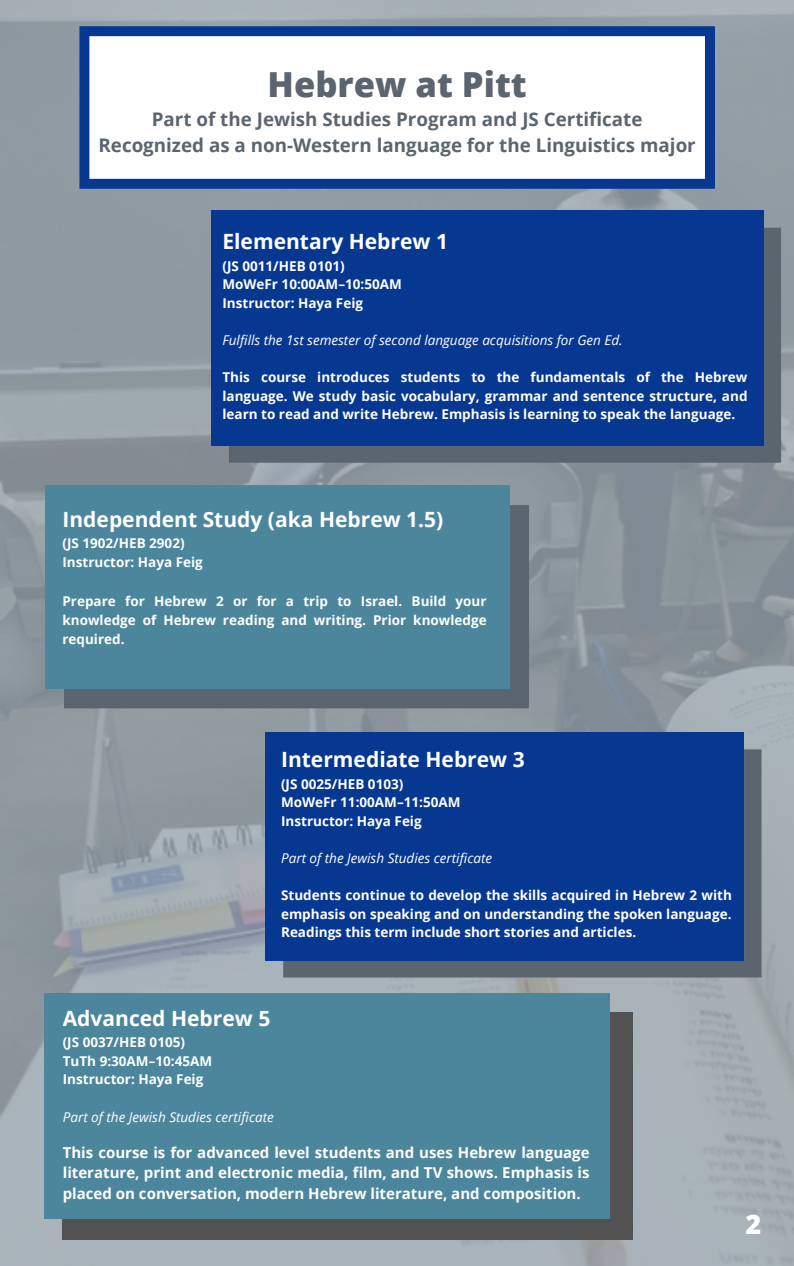
<style>
.page{position:relative;width:794px;height:1266px;background:#fff}
.page>*{position:absolute;margin:0;border:0;box-sizing:border-box;transform-origin:0 0}
.t1{font:800 34.5px "Open Sans";color:#5b656f}
.t2{font:800 27px "Open Sans";color:#fff}
.t3{font:700 21px "Open Sans";color:#fff}
.t4{font:700 18.75px "Open Sans";color:#5b656f}
.t5{font:700 15px/20.9px "Open Sans";color:#fff;text-align:justify}
.t6{font:700 13.5px/18.6px "Open Sans";color:#fff;text-align:justify}
.t7{font:italic 13.5px "Open Sans";color:#fff}
</style>
<div class="page">
<img style="left:0;top:0;width:793px;height:1266px">
<svg style="left:229px;top:228px;width:551px;height:235px;background:#566371"></svg>
<div style="left:211px;top:210px;width:552px;height:235px;background:#063892"></div>
<svg style="left:79px;top:26px;width:635px;height:163px"></svg>
<svg style="left:283px;top:749px;width:478px;height:228px;background:#546171"></svg>
<div style="left:265px;top:732px;width:478px;height:228px;background:#063892"></div>
<div style="left:64px;top:505px;width:464px;height:203px;background:#5b656f"></div>
<div style="left:45px;top:485px;width:464px;height:204px;background:#4c869d"></div>
<div style="left:63px;top:1013px;width:569px;height:227px;background:#525252"></div>
<div style="left:45px;top:993px;width:565px;height:226px;background:#4c869d"></div>
<p class="t1" style="left:267px;top:60px;width:260px">Hebrew at Pitt</p>
<p class="t4" style="left:152px;top:106px;width:492px">Part of the Jewish Studies Program and JS Certificate</p>
<p class="t4" style="left:98px;top:132px;width:598px">Recognized as a non-Western language for the Linguistics major</p>
<p class="t3" style="left:222px;top:227px;width:227px">Elementary Hebrew 1</p>
<p class="t6" style="left:222px;top:256px;width:124px">(JS 0011/HEB 0101)</p>
<p class="t6" style="left:222px;top:275px;width:181px">MoWeFr 10:00AM–10:50AM</p>
<p class="t6" style="left:222px;top:293px;width:142px">Instructor: Haya Feig</p>
<p class="t7" style="left:222px;top:331px;width:401px">Fulfills the 1st semester of second language acquisitions for Gen Ed.</p>
<p class="t6" style="left:222px;top:368px;width:526px">This course introduces students to the fundamentals of the Hebrew language. We study basic vocabulary, grammar and sentence structure, and learn to read and write Hebrew. Emphasis is learning to speak the language.</p>
<p class="t3" style="left:62px;top:504px;width:382px">Independent Study (aka Hebrew 1.5)</p>
<p class="t6" style="left:62px;top:534px;width:123px">(JS 1902/HEB 2902)</p>
<p class="t6" style="left:62px;top:552px;width:142px">Instructor: Haya Feig</p>
<p class="t6" style="left:62px;top:592px;width:425px">Prepare for Hebrew 2 or for a trip to Israel. Build your knowledge of Hebrew reading and writing. Prior knowledge required.</p>
<p class="t3" style="left:281px;top:745px;width:245px">Intermediate Hebrew 3</p>
<p class="t6" style="left:281px;top:774px;width:124px">(JS 0025/HEB 0103)</p>
<p class="t6" style="left:281px;top:792px;width:181px">MoWeFr 11:00AM–11:50AM</p>
<p class="t6" style="left:281px;top:811px;width:142px">Instructor: Haya Feig</p>
<p class="t7" style="left:281px;top:848px;width:212px">Part of the Jewish Studies certificate</p>
<p class="t6" style="left:281px;top:885px;width:452px">Students continue to develop the skills acquired in Hebrew 2 with emphasis on speaking and on understanding the spoken language.<br>Readings this term include short stories and articles.</p>
<p class="t3" style="left:63px;top:1003px;width:209px">Advanced Hebrew 5</p>
<p class="t6" style="left:63px;top:1032px;width:124px">(JS 0037/HEB 0105)</p>
<p class="t6" style="left:63px;top:1051px;width:151px">TuTh 9:30AM–10:45AM</p>
<p class="t6" style="left:63px;top:1070px;width:142px">Instructor: Haya Feig</p>
<p class="t7" style="left:63px;top:1107px;width:212px">Part of the Jewish Studies certificate</p>
<p class="t5" style="left:63px;top:1141px;width:528px">This course is for advanced level students and uses Hebrew language literature, print and electronic media, film, and TV shows. Emphasis is placed on conversation, modern Hebrew literature, and composition.</p>
<p class="t2" style="left:745px;top:1205px;width:17px">2</p>
</div>
